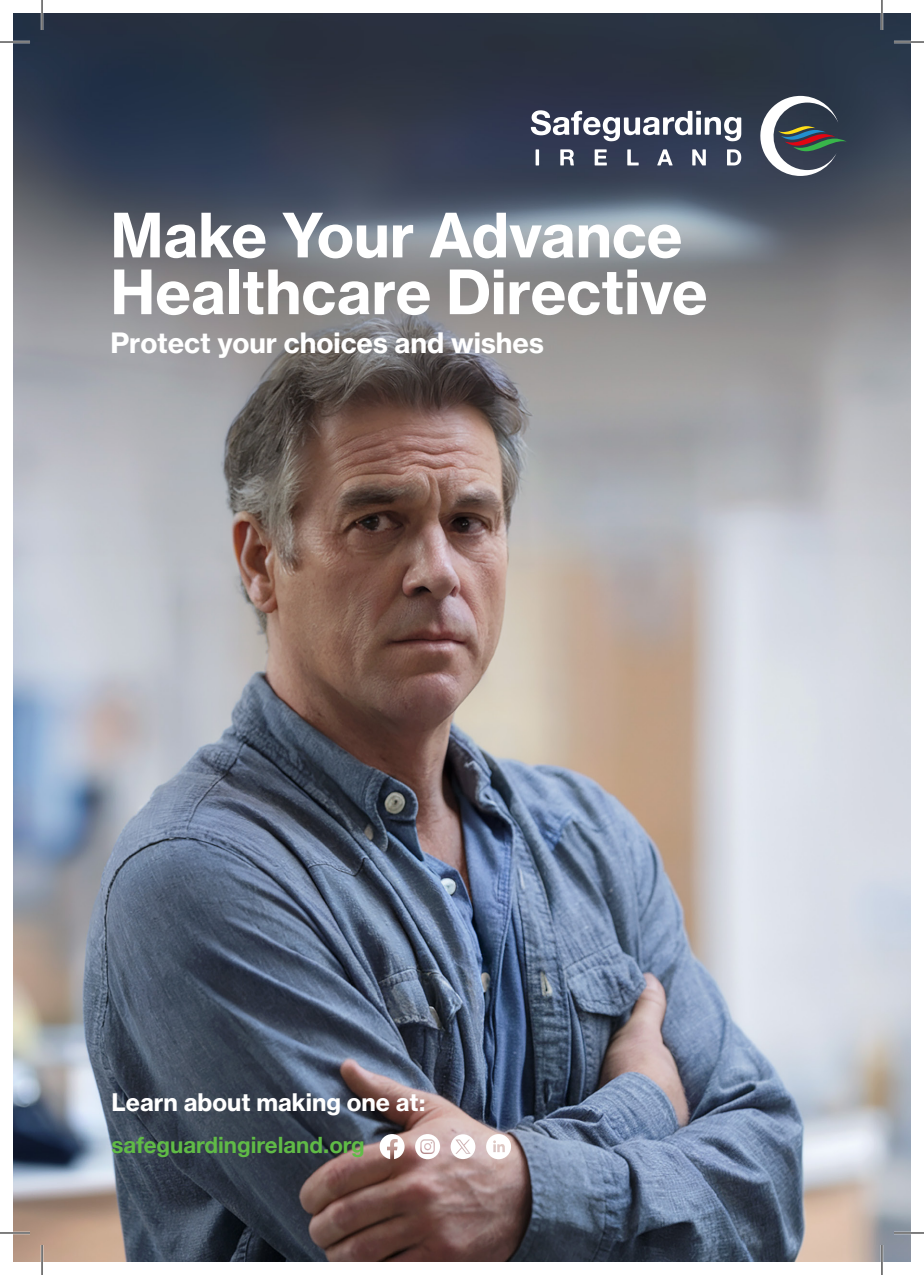
<style>
.page{position:relative;width:924px;height:1275px;background:#fff}
.page>*{position:absolute;margin:0;border:0;box-sizing:border-box;transform-origin:0 0}
.Bullet_Red{font:60px/56.8px "N Haas Grotesk TX Pro 75 Bd";color:#fff}
.Bullet_Red-2{font:27.6px "N Haas Grotesk TX Pro 75 Bd";color:#fff}
.Bullet_Red-3{font:23.8px "N Haas Grotesk TX Pro 75 Bd";color:#fff}
.t1{font:700 22.6px "Helvetica Neue";color:#60bb46}
</style>
<div class="page">
<img style="left:14px;top:14px;width:895px;height:1247px">
<svg style="left:530px;top:110px;width:211px;height:31px"></svg>
<svg style="left:535px;top:149px;width:4px;height:16px"></svg>
<svg style="left:560px;top:149px;width:13px;height:16px"></svg>
<svg style="left:594px;top:149px;width:12px;height:16px"></svg>
<svg style="left:627px;top:149px;width:11px;height:16px"></svg>
<svg style="left:657px;top:149px;width:15px;height:16px"></svg>
<svg style="left:692px;top:149px;width:13px;height:16px"></svg>
<svg style="left:726px;top:149px;width:15px;height:16px"></svg>
<svg style="left:754px;top:96px;width:92px;height:80px"></svg>
<svg style="left:415px;top:1134px;width:25px;height:25px"></svg>
<svg style="left:379px;top:1134px;width:25px;height:25px"></svg>
<svg style="left:486px;top:1134px;width:25px;height:25px"></svg>
<svg style="left:450px;top:1134px;width:25px;height:25px"></svg>
<hr style="left:0;top:41px;width:30px;height:2px;background:#fff">
<hr style="left:893px;top:41px;width:30px;height:2px;background:#fff">
<hr style="left:0;top:1231px;width:30px;height:3px;background:#fff">
<hr style="left:893px;top:1231px;width:30px;height:3px;background:#fff">
<hr style="left:41px;top:0;width:2px;height:30px;background:#fff">
<hr style="left:41px;top:1245px;width:2px;height:30px;background:#fff">
<hr style="left:880px;top:0;width:2px;height:30px;background:#fff">
<hr style="left:880px;top:1245px;width:2px;height:30px;background:#fff">
<hr style="left:0;top:42px;width:30px;height:1px;background:#000">
<hr style="left:893px;top:42px;width:30px;height:1px;background:#000">
<hr style="left:0;top:1232px;width:30px;height:1px;background:#000">
<hr style="left:893px;top:1232px;width:30px;height:1px;background:#000">
<hr style="left:42px;top:0;width:1px;height:30px;background:#000">
<hr style="left:42px;top:1245px;width:1px;height:30px;background:#000">
<hr style="left:881px;top:0;width:1px;height:30px;background:#000">
<hr style="left:881px;top:1245px;width:1px;height:30px;background:#000">
<p class="Bullet_Red" style="left:110px;top:207px;width:598px">Make Your Advance<br>Healthcare Directive</p>
<p class="Bullet_Red-2" style="left:110px;top:325px;width:435px">Protect your choices and wishes</p>
<p class="Bullet_Red-3" style="left:111px;top:1087px;width:315px">Learn about making one at:</p>
<p class="t1" style="left:111px;top:1127px;width:254px">safeguardingireland.org</p>
</div>
